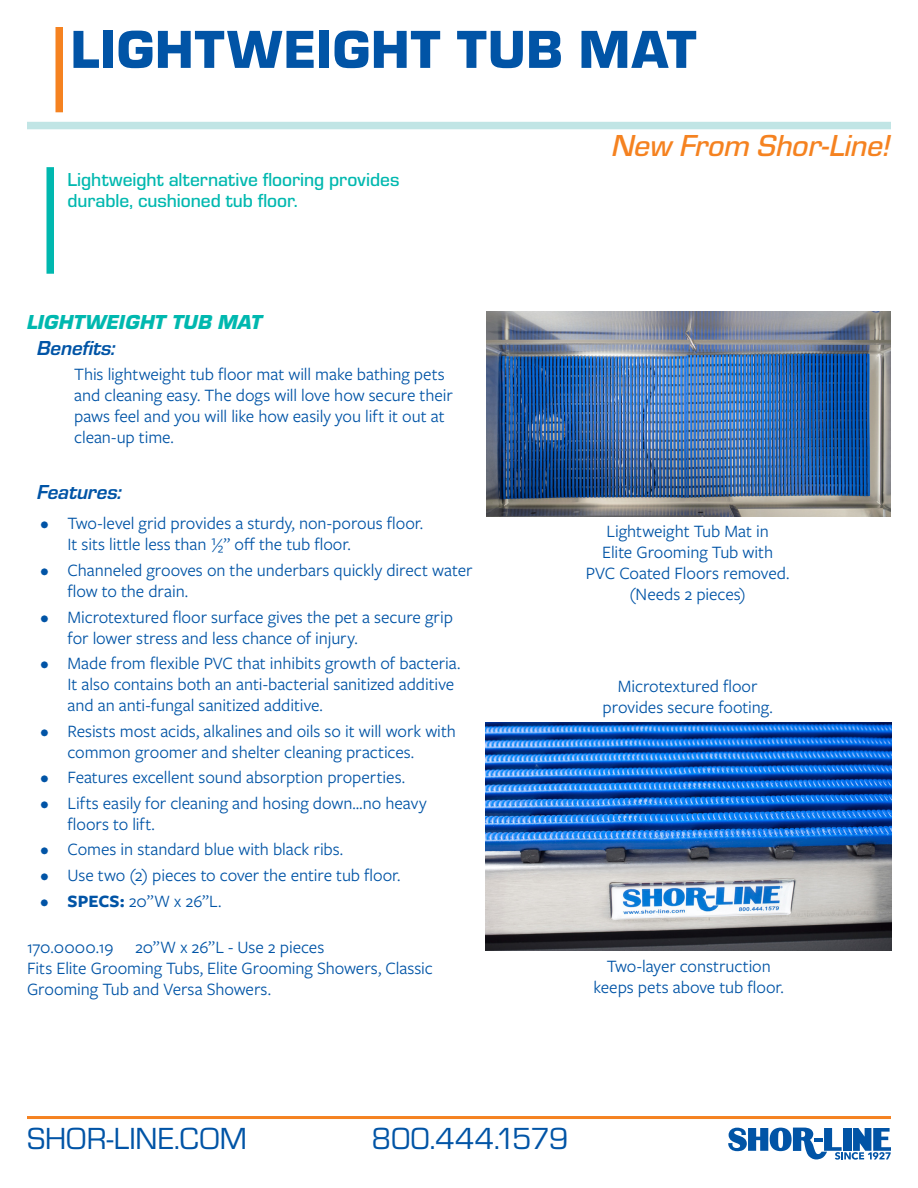
<style>
.page{position:relative;width:918px;height:1188px;background:#fff}
.page>*{position:absolute;margin:0;border:0;box-sizing:border-box;transform-origin:0 0}
.BIG_TITLE{font:900 55.5px "Eurostile";letter-spacing:.015em;color:#0154a6}
.t1{font:31.65px "Eurostile";letter-spacing:-.005em;color:#0154a6}
.sub_description{font:31.5px "Eurostile Med Ita";letter-spacing:-.005em;color:#f58220}
.Benefits_Featurs_spe{font:italic 700 21px "Eurostile";letter-spacing:-.005em;color:#0154a6}
.BIG_TITLE-2{font:italic 900 21px "Eurostile";letter-spacing:.015em;color:#00b8af}
.sub_description-2{font:500 19.5px/21px "Eurostile";color:#00b8af}
.Bullets{font:18px/21px "Freight Sans Pro";letter-spacing:-.005em;color:#0154a6}
.s1{font-weight:700}
</style>
<div class="page">
<div style="left:27px;top:122px;width:864px;height:7px;background:#c1e5e5"></div>
<div style="left:56px;top:27px;width:7px;height:85px;background:#f58220"></div>
<hr style="left:27px;top:1116px;width:864px;height:3px;background:#f58220">
<img style="left:486px;top:311px;width:405px;height:205px">
<div style="left:46px;top:167px;width:8px;height:107px;background:#00b8af"></div>
<svg style="left:728px;top:1128px;width:163px;height:32px"></svg>
<img style="left:486px;top:722px;width:405px;height:228px">
<p class="BIG_TITLE" style="left:70px;top:10px;width:628px">LIGHTWEIGHT TUB MAT</p>
<p class="sub_description-2" style="left:68px;top:168px;width:333px">Lightweight alternative flooring provides durable, cushioned tub floor.</p>
<p class="BIG_TITLE-2" style="left:27px;top:307px;width:237px">LIGHTWEIGHT TUB MAT</p>
<p class="Benefits_Featurs_spe" style="left:37px;top:334px;width:80px">Benefits:</p>
<p class="Bullets" style="left:74px;top:363px;width:380px">This lightweight tub floor mat will make bathing pets and cleaning easy. The dogs will love how secure their paws feel and you will like how easily you lift it out at clean-up time.</p>
<p class="Benefits_Featurs_spe" style="left:37px;top:478px;width:86px">Features:</p>
<p class="Bullets" style="left:68px;top:512px;width:357px;text-indent:-27px">• Two-level grid provides a sturdy, non-porous floor.<br>It sits little less than ½” off the tub floor.</p>
<p class="Bullets" style="left:68px;top:559px;width:407px;text-indent:-27px">• Channeled grooves on the underbars quickly direct water flow to the drain.</p>
<p class="Bullets" style="left:68px;top:605px;width:387px;text-indent:-27px">• Microtextured floor surface gives the pet a secure grip for lower stress and less chance of injury.</p>
<p class="Bullets" style="left:68px;top:652px;width:395px;text-indent:-27px">• Made from flexible PVC that inhibits growth of bacteria.<br>It also contains both an anti-bacterial sanitized additive and an anti-fungal sanitized additive.</p>
<p class="Bullets" style="left:68px;top:720px;width:390px;text-indent:-27px">• Resists most acids, alkalines and oils so it will work with common groomer and shelter cleaning practices.</p>
<p class="Bullets" style="left:40px;top:766px;width:366px">• Features excellent sound absorption properties.</p>
<p class="Bullets" style="left:68px;top:792px;width:361px;text-indent:-27px">• Lifts easily for cleaning and hosing down…no heavy floors to lift.</p>
<p class="Bullets" style="left:40px;top:838px;width:304px">• Comes in standard blue with black ribs.</p>
<p class="Bullets" style="left:40px;top:864px;width:362px">• Use two (2) pieces to cover the entire tub floor.</p>
<p class="Bullets" style="left:40px;top:890px;width:183px"><span class="s1">• SPECS:</span> 20”W x 26”L.</p>
<p class="Bullets" style="left:27px;top:936px;width:408px">170.0000.19 20”W x 26”L - Use 2 pieces<br>Fits Elite Grooming Tubs, Elite Grooming Showers, Classic<br>Grooming Tub and Versa Showers.</p>
<p class="sub_description" style="left:612px;top:123px;width:280px">New From Shor-Line!</p>
<p class="Bullets" style="left:606px;top:519px;width:164px">Lightweight Tub Mat in</p>
<p class="Bullets" style="left:602px;top:540px;width:172px">Elite Grooming Tub with</p>
<p class="Bullets" style="left:586px;top:561px;width:205px">PVC Coated Floors removed.</p>
<p class="Bullets" style="left:629px;top:582px;width:118px">(Needs 2 pieces)</p>
<p class="Bullets" style="left:618px;top:675px;width:141px">Microtextured floor</p>
<p class="Bullets" style="left:603px;top:696px;width:172px">provides secure footing.</p>
<p class="Bullets" style="left:607px;top:955px;width:166px">Two-layer construction</p>
<p class="Bullets" style="left:594px;top:976px;width:192px">keeps pets above tub floor.</p>
<p class="t1" style="left:27px;top:1117px;width:221px">SHOR-LINE.COM</p>
<p class="t1" style="left:372px;top:1117px;width:198px">800.444.1579</p>
</div>
